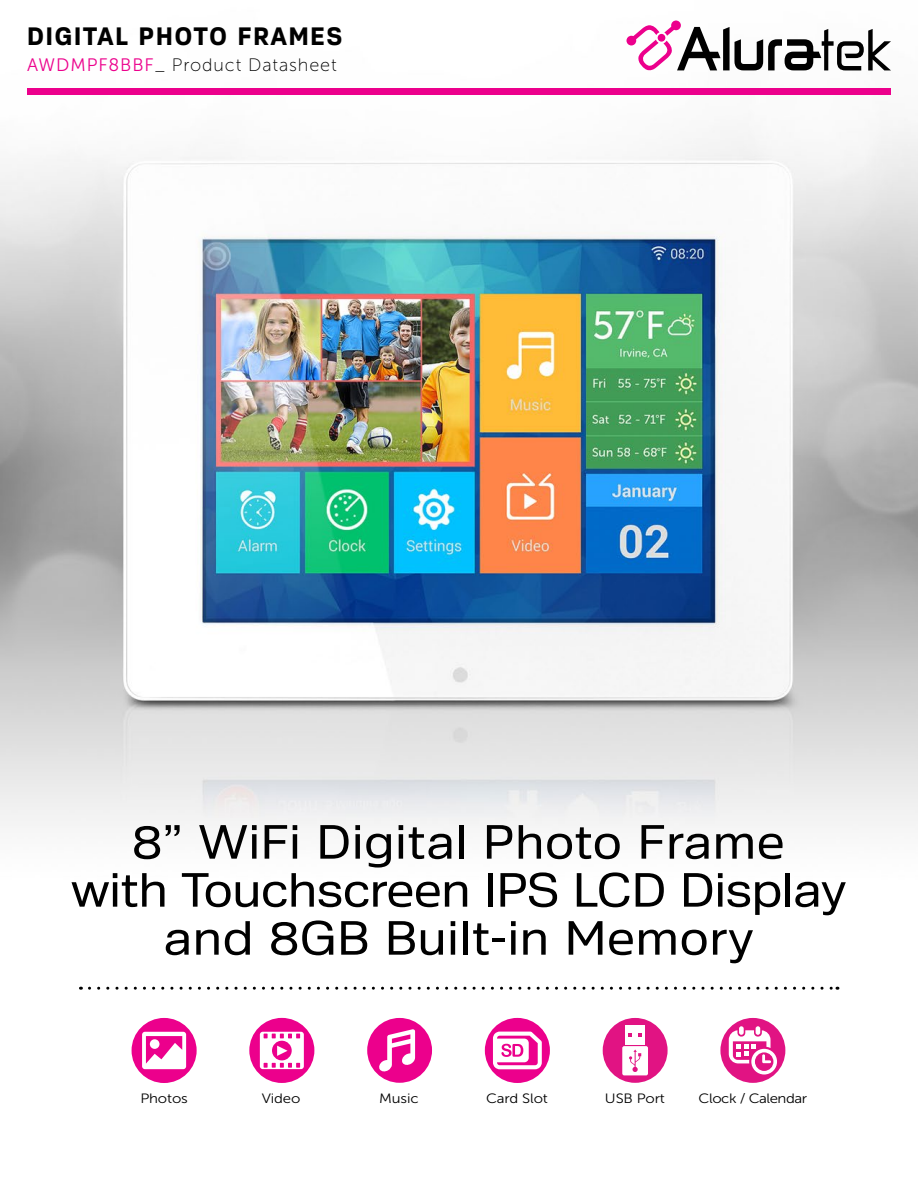
<style>
.page{position:relative;width:918px;height:1188px;background:#fff}
.page>*{position:absolute;margin:0;border:0;box-sizing:border-box;transform-origin:0 0}
.t1{font:48.6px/48px "Crique Grotesk";color:#000;text-align:center;scale:1.11 1}
.t2{font:700 25.5px "Crique Grotesk";letter-spacing:.05em;color:#000}
.t3{font:18px "Museo Sans 100";letter-spacing:.05em;color:#000}
.t4{font:13.5px "Museo Sans 300";letter-spacing:-.01em;color:#000;scale:1.11 1}
.t5{font:13.5px "Museo Sans 300";letter-spacing:-.03em;color:#000;scale:1.11 1}
.s1{font-family:"Museo Sans 300";color:#ec008c}
</style>
<div class="page">
<img style="left:0;top:20px;width:918px;height:1063px">
<svg style="left:89px;top:987px;width:749px;height:3px"></svg>
<div style="left:132px;top:1018px;width:65px;height:65px;background:#ec008c;border-radius:50%"></div>
<svg style="left:142px;top:1032px;width:44px;height:37px"></svg>
<svg style="left:367px;top:1018px;width:65px;height:65px"></svg>
<div style="left:720px;top:1018px;width:65px;height:65px;background:#e11383;border-radius:50%"></div>
<svg style="left:729px;top:1026px;width:48px;height:49px"></svg>
<div style="left:249px;top:1018px;width:65px;height:65px;background:#ec008c;border-radius:50%"></div>
<svg style="left:260px;top:1032px;width:44px;height:37px"></svg>
<div style="left:485px;top:1018px;width:65px;height:65px;background:#ec008c;border-radius:50%"></div>
<svg style="left:493px;top:1032px;width:49px;height:37px"></svg>
<div style="left:603px;top:1018px;width:65px;height:65px;background:#e11383;border-radius:50%"></div>
<div style="left:625px;top:1025px;width:20px;height:20px;background:#fff"></div>
<svg style="left:638px;top:1034px;width:4px;height:3px"></svg>
<div style="left:622px;top:1046px;width:26px;height:29px;background:#fff;border-radius:2px"></div>
<svg style="left:629px;top:1050px;width:12px;height:22px"></svg>
<div style="left:27px;top:88px;width:864px;height:6px;background:#ec008c"></div>
<div style="left:627px;top:36px;width:9px;height:9px;background:#ec008c;border-radius:50%"></div>
<div style="left:671px;top:21px;width:10px;height:9px;background:#ec008c;border-radius:50%"></div>
<svg style="left:633px;top:25px;width:258px;height:46px"></svg>
<p class="t2" style="left:27px;top:21px;width:317px">DIGITAL PHOTO FRAMES</p>
<p class="t3" style="left:27px;top:55px;width:311px"><span class="s1">AWDMPF8BBF</span>_ Product Datasheet</p>
<p class="t1" style="left:71px;top:818px;width:701px">8” WiFi Digital Photo Frame<br>with Touchscreen IPS LCD Display and 8GB Built-in Memory</p>
<p class="t4" style="left:140px;top:1091px;width:44px">Photos</p>
<p class="t4" style="left:262px;top:1091px;width:36px">Video</p>
<p class="t4" style="left:379px;top:1091px;width:37px">Music</p>
<p class="t4" style="left:486px;top:1091px;width:57px">Card Slot</p>
<p class="t4" style="left:605px;top:1091px;width:56px">USB Port</p>
<p class="t5" style="left:699px;top:1091px;width:99px">Clock / Calendar</p>
</div>
